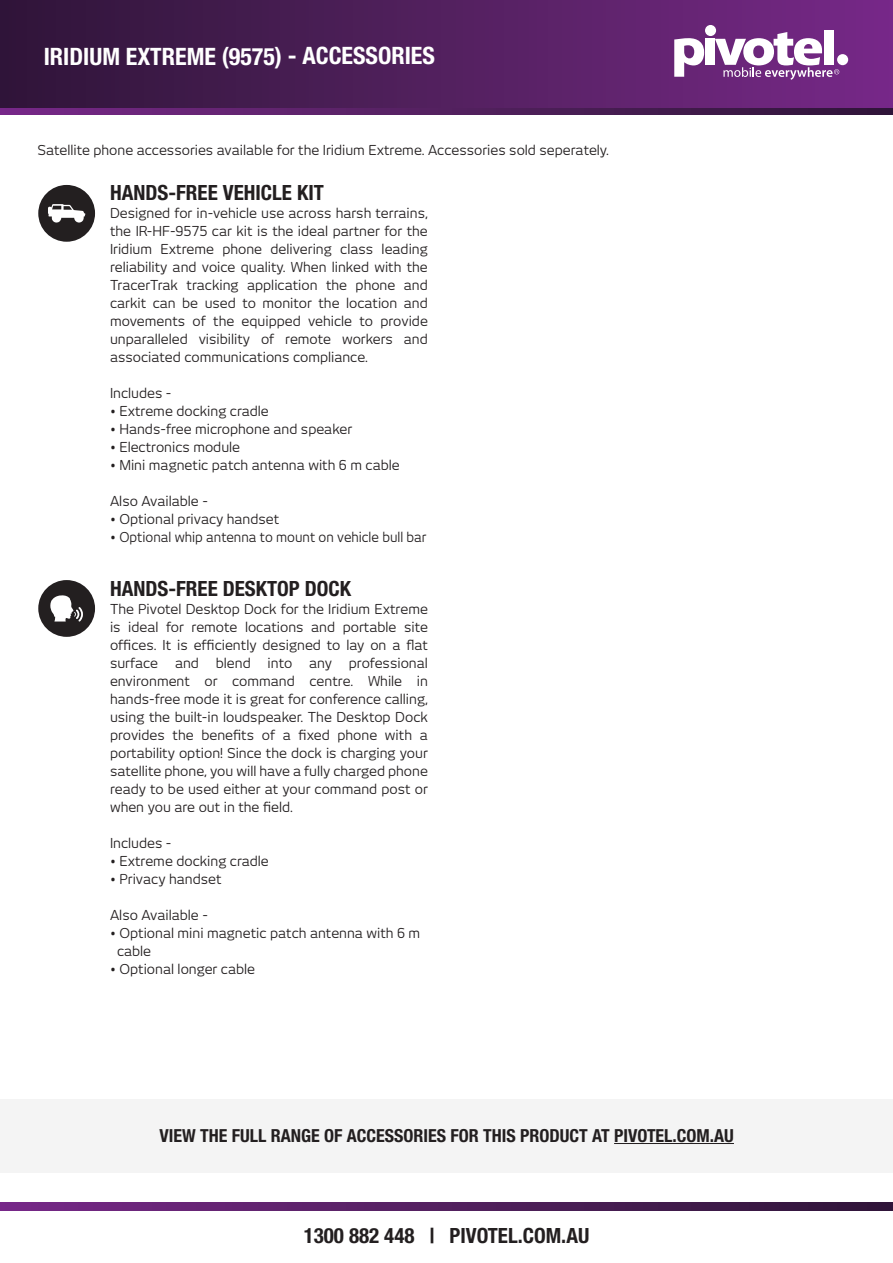
<style>
.page{position:relative;width:893px;height:1263px;background:#fff}
.page>*{position:absolute;margin:0;border:0;box-sizing:border-box;transform-origin:0 0}
.t1{font:700 condensed 24px "Helvetica Neue LT Std";color:#fff}
.t2{font:700 condensed 21px "Helvetica Neue LT Std";color:#231f20}
.t3{font:700 condensed 18px "Helvetica Neue LT Std";color:#231f20}
.t4{font:13.5px/18px "New June";color:#231f20;text-align:justify}
</style>
<div class="page">
<div style="left:0;top:1099px;width:893px;height:73px;background:#f4f4f4"></div>
<hr style="left:614px;top:1143px;width:120px;height:1px;background:#231f20">
<div style="left:38px;top:580px;width:57px;height:57px;background:#231f20;border-radius:50%"></div>
<svg style="left:50px;top:595px;width:33px;height:27px"></svg>
<div style="left:38px;top:185px;width:57px;height:57px;background:#231f20;border-radius:50%"></div>
<svg style="left:48px;top:204px;width:37px;height:19px"></svg>
<svg style="left:0;top:107px;width:893px;height:8px;background:#521f5f"></svg>
<div style="left:0;top:0;width:893px;height:107px;background:linear-gradient(to right,#2f1638,#772988)"></div>
<svg style="left:674px;top:38px;width:30px;height:39px"></svg>
<div style="left:705px;top:39px;width:10px;height:26px;background:#fff"></div>
<div style="left:824px;top:30px;width:10px;height:35px;background:#fff"></div>
<div style="left:705px;top:25px;width:11px;height:11px;background:#fff;border-radius:50%"></div>
<div style="left:837px;top:54px;width:11px;height:11px;background:#fff;border-radius:50%"></div>
<svg style="left:715px;top:32px;width:124px;height:48px"></svg>
<svg style="left:0;top:1202px;width:893px;height:8px;background:#521f5f"></svg>
<h1 class="t1" style="left:44px;top:42px;width:393px">IRIDIUM EXTREME (9575) - ACCESSORIES</h1>
<p class="t4" style="left:37px;top:141px;width:573px">Satellite phone accessories available for the Iridium Extreme. Accessories sold seperately.</p>
<h2 class="t2" style="left:110px;top:180px;width:215px">HANDS-FREE VEHICLE KIT</h2>
<p class="t4" style="left:110px;top:204px;width:319px">Designed for in-vehicle use across harsh terrains, the IR-HF-9575 car kit is the ideal partner for the Iridium Extreme phone delivering class leading reliability and voice quality. When linked with the TracerTrak tracking application the phone and carkit can be used to monitor the location and movements of the equipped vehicle to provide unparalleled visibility of remote workers and associated communications compliance.</p>
<p class="t4" style="left:110px;top:384px;width:63px">Includes -</p>
<p class="t4" style="left:110px;top:402px;width:160px">• Extreme docking cradle</p>
<p class="t4" style="left:110px;top:420px;width:244px">• Hands-free microphone and speaker</p>
<p class="t4" style="left:110px;top:438px;width:132px">• Electronics module</p>
<p class="t4" style="left:110px;top:456px;width:291px">• Mini magnetic patch antenna with 6 m cable</p>
<p class="t4" style="left:110px;top:492px;width:99px">Also Available -</p>
<p class="t4" style="left:110px;top:510px;width:171px">• Optional privacy handset</p>
<p class="t4" style="left:110px;top:528px;width:318px">• Optional whip antenna to mount on vehicle bull bar</p>
<h2 class="t2" style="left:110px;top:576px;width:243px">HANDS-FREE DESKTOP DOCK</h2>
<p class="t4" style="left:110px;top:600px;width:319px">The Pivotel Desktop Dock for the Iridium Extreme is ideal for remote locations and portable site offices. It is efficiently designed to lay on a flat surface and blend into any professional environment or command centre. While in hands-free mode it is great for conference calling, using the built-in loudspeaker. The Desktop Dock provides the benefits of a fixed phone with a portability option! Since the dock is charging your satellite phone, you will have a fully charged phone ready to be used either at your command post or when you are out in the field.</p>
<p class="t4" style="left:110px;top:834px;width:63px">Includes -</p>
<p class="t4" style="left:110px;top:852px;width:160px">• Extreme docking cradle</p>
<p class="t4" style="left:110px;top:870px;width:113px">• Privacy handset</p>
<p class="t4" style="left:110px;top:906px;width:99px">Also Available -</p>
<p class="t4" style="left:117px;top:924px;width:305px;text-indent:-7px">• Optional mini magnetic patch antenna with 6 m cable</p>
<p class="t4" style="left:110px;top:960px;width:147px">• Optional longer cable</p>
<h3 class="t3" style="left:160px;top:1124px;width:576px">VIEW THE FULL RANGE OF ACCESSORIES FOR THIS PRODUCT AT PIVOTEL.COM.AU</h3>
<h2 class="t2" style="left:304px;top:1223px;width:287px">1300 882 448 | PIVOTEL.COM.AU</h2>
</div>
